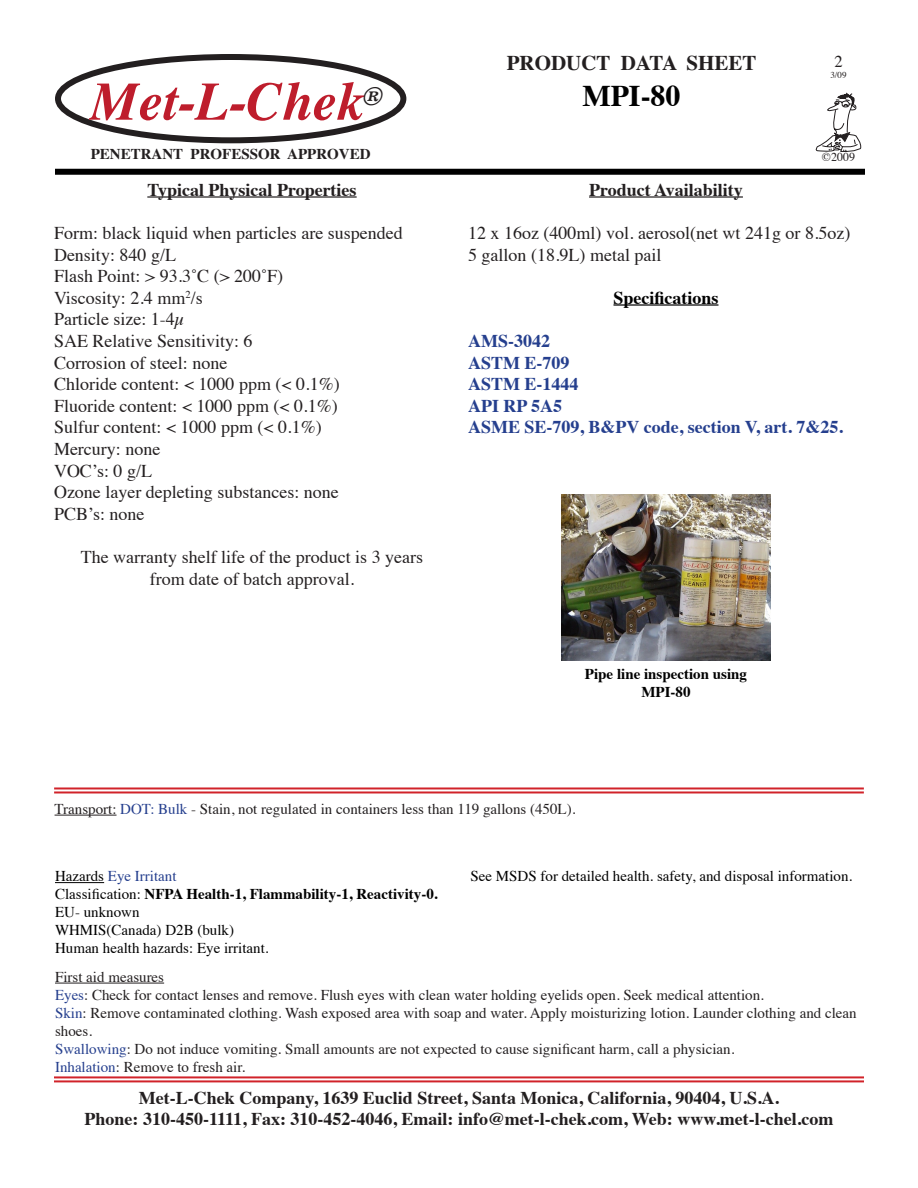
<style>
.page{position:relative;width:918px;height:1188px;background:#fff}
.page>*{position:absolute;margin:0;border:0;box-sizing:border-box;transform-origin:0 0}
.t1{font:italic 700 54px "Times";color:#be1d2c}
.t2{font:700 30px "Times";color:#000}
.t3{font:700 21px "Times";color:#231f20}
.t4{font:18px/21.6px "Times";color:#231f20}
.t5{font:700 18px/21.6px "Times";color:#231f20;text-align:center}
.t6{font:700 18px/21.6px "Times";color:#253f8e}
.t7{font:700 18px "Times";color:#000}
.t8{font:16.5px "Times";color:#231f20}
.t9{font:15px/18px "Times";color:#231f20}
.t10{font:15px/18px "Times";color:#000}
.t11{font:700 15px/18px "Times";color:#000;text-align:center}
.t12{font:700 15px "Times";color:#231f20}
.t13{font:15px "Times";color:#253f8e}
.t14{font:12px "Times";color:#231f20}
.t15{font:9px "Times";color:#231f20}
.s1{color:#253f8e}
.s2{color:#000}
.s3{font-weight:700}
</style>
<div class="page">
<hr style="left:54px;top:1076px;width:810px;height:2px;background:#d1232a">
<hr style="left:54px;top:1080px;width:810px;height:2px;background:#d1232a">
<hr style="left:55px;top:983px;width:109px;height:1px;background:#231f20">
<hr style="left:55px;top:882px;width:49px;height:1px;background:#000">
<hr style="left:589px;top:196px;width:154px;height:2px;background:#231f20">
<hr style="left:613px;top:304px;width:106px;height:2px;background:#000">
<hr style="left:147px;top:196px;width:210px;height:2px;background:#231f20">
<hr style="left:55px;top:815px;width:62px;height:1px;background:#231f20">
<hr style="left:54px;top:787px;width:810px;height:2px;background:#d1232a">
<hr style="left:54px;top:791px;width:810px;height:2px;background:#d1232a">
<div style="left:55px;top:169px;width:810px;height:6px;background:#000"></div>
<div style="left:55px;top:54px;width:351px;height:89px;border:6px solid #231f20;border-radius:50%"></div>
<svg style="left:815px;top:92px;width:47px;height:60px"></svg>
<img style="left:562px;top:495px;width:208px;height:165px">
<h1 class="t1" style="left:91px;top:51px;width:294px">Met-L-Chek<sup>®</sup></h1>
<p class="t12" style="left:91px;top:140px;width:281px">PENETRANT PROFESSOR APPROVED</p>
<p class="t5" style="left:147px;top:177px;width:211px">Typical Physical Properties</p>
<p class="t4" style="left:54px;top:221px;width:350px">Form: black liquid when particles are suspended<br>Density: 840 g/L<br>Flash Point: &gt; 93.3˚C (&gt; 200˚F)<br>Viscosity: 2.4 mm<sup>2</sup>/s<br>Particle size: 1-4µ<br>SAE Relative Sensitivity: 6<br>Corrosion of steel: none<br>Chloride content: &lt; 1000 ppm (&lt; 0.1%)<br>Fluoride content: &lt; 1000 ppm (&lt; 0.1%)<br>Sulfur content: &lt; 1000 ppm (&lt; 0.1%)<br>Mercury: none<br>VOC’s: 0 g/L<br>Ozone layer depleting substances: none<br>PCB’s: none</p>
<p class="t4" style="left:81px;top:545px;width:344px;text-align:center">The warranty shelf life of the product is 3 years from date of batch approval.</p>
<p class="t3" style="left:507px;top:43px;width:251px">PRODUCT DATA SHEET</p>
<h2 class="t2" style="left:582px;top:67px;width:100px">MPI-80</h2>
<p class="t8" style="left:834px;top:47px;width:10px">2</p>
<p class="t15" style="left:830px;top:67px;width:18px">3/09</p>
<p class="t14" style="left:822px;top:146px;width:35px">©2009</p>
<p class="t5" style="left:589px;top:177px;width:155px">Product Availability</p>
<p class="t4" style="left:468px;top:221px;width:384px">12 x 16oz (400ml) vol. aerosol(net wt 241g or 8.5oz)<br>5 gallon (18.9L) metal pail</p>
<p class="t7" style="left:613px;top:280px;width:107px">Specifications</p>
<p class="t6" style="left:468px;top:328px;width:377px">AMS-3042<br>ASTM E-709<br>ASTM E-1444<br>API RP 5A5<br>ASME SE-709, B&amp;PV code, section V, art. 7&amp;25.</p>
<p class="t11" style="left:585px;top:664px;width:164px">Pipe line inspection using<br>MPI-80</p>
<p class="t9" style="left:55px;top:799px;width:523px">Transport: <span class="s1">DOT: Bulk</span> - Stain, not regulated in containers less than 119 gallons (450L).</p>
<p class="t13" style="left:55px;top:862px;width:123px"><span class="s2">Hazards</span> Eye Irritant</p>
<p class="t10" style="left:471px;top:866px;width:383px">See MSDS for detailed health. safety, and disposal information.</p>
<p class="t10" style="left:55px;top:884px;width:384px">Classification: <span class="s3">NFPA Health-1, Flammability-1, Reactivity-0.<br></span>EU- unknown<br>WHMIS(Canada) D2B (bulk)<br>Human health hazards: Eye irritant.</p>
<p class="t9" style="left:55px;top:967px;width:803px">First aid measures<br><span class="s1">Eyes</span>: Check for contact lenses and remove. Flush eyes with clean water holding eyelids open. Seek medical attention.<br><span class="s1">Skin</span>: Remove contaminated clothing. Wash exposed area with soap and water. Apply moisturizing lotion. Launder clothing and clean shoes.<br><span class="s1">Swallowing</span>: Do not induce vomiting. Small amounts are not expected to cause significant harm, call a physician.<br><span class="s1">Inhalation</span>: Remove to fresh air.</p>
<p class="t5" style="left:85px;top:1085px;width:750px">Met-L-Chek Company, 1639 Euclid Street, Santa Monica, California, 90404, U.S.A.<br>Phone: 310-450-1111, Fax: 310-452-4046, Email: info@met-l-chek.com, Web: www.met-l-chel.com</p>
</div>
